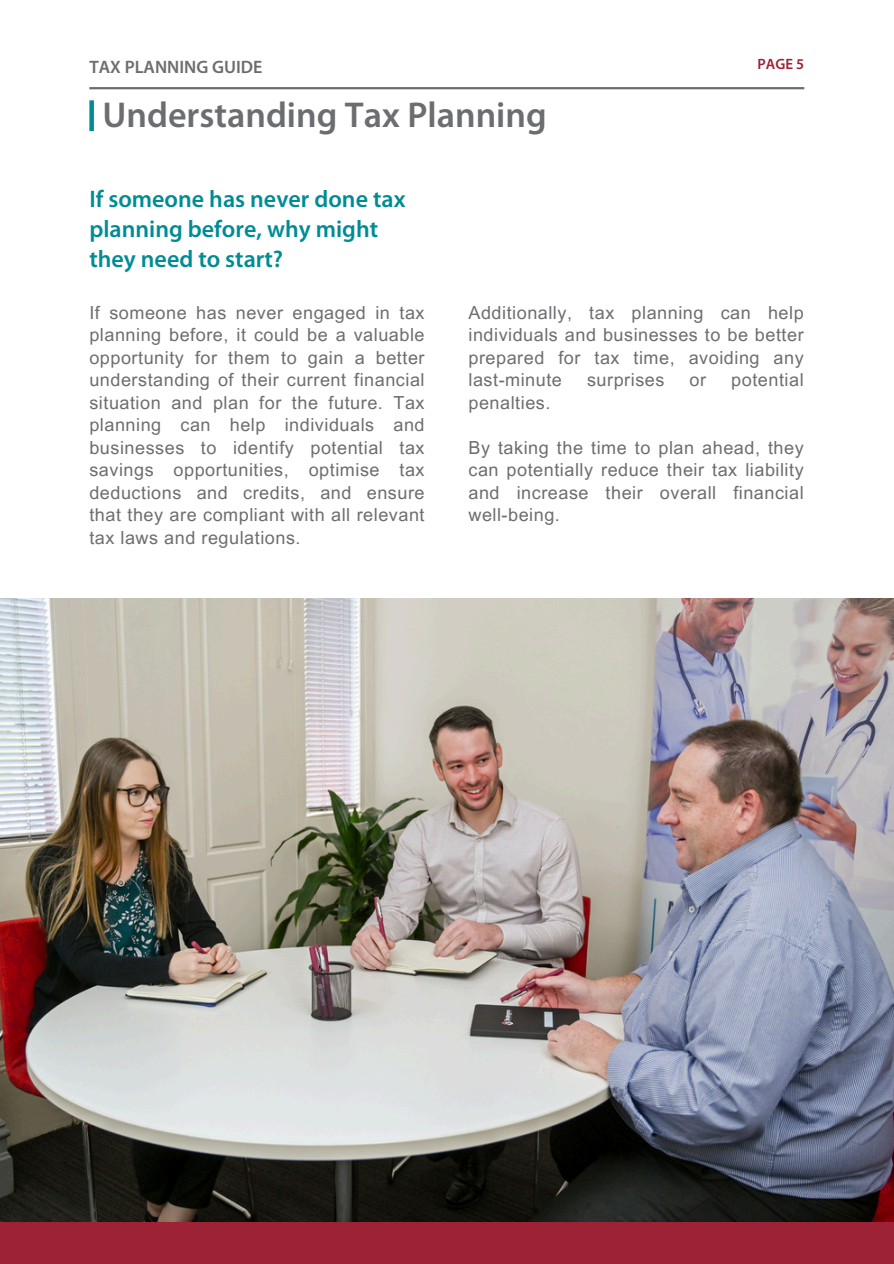
<style>
.page{position:relative;width:894px;height:1264px;background:#fff}
.page>*{position:absolute;margin:0;border:0;box-sizing:border-box;transform-origin:0 0}
.t1{font:600 36px "Myriad Pro";color:#6c6d70}
.t2{font:600 24px/30.3px "Myriad Pro";color:#008c95}
.t3{font:18px/22.5px "Arial MT Pro";letter-spacing:.03em;color:#6c6d70;text-align:justify}
.t4{font:600 18px "Myriad Pro";color:#6c6d70}
.t5{font:600 15px "Myriad Pro";color:#9d2235}
</style>
<div class="page">
<hr style="left:89px;top:87px;width:715px;height:2px;background:#6c6d70">
<div style="left:89px;top:100px;width:5px;height:31px;background:#008c95"></div>
<div style="left:0;top:1221px;width:893px;height:42px;background:#9d2235"></div>
<img style="left:0;top:598px;width:893px;height:623px">
<h4 class="t4" style="left:89px;top:59px;width:174px">TAX PLANNING GUIDE</h4>
<h4 class="t5" style="left:757px;top:57px;width:48px">PAGE 5</h4>
<h4 class="t1" style="left:102px;top:100px;width:445px">Understanding Tax Planning</h4>
<h2 class="t2" style="left:89px;top:185px;width:317px">If someone has never done tax planning before, why might they need to start?</h2>
<h3 class="t3" style="left:89px;top:303px;width:336px">If someone has never engaged in tax planning before, it could be a valuable opportunity for them to gain a better understanding of their current financial situation and plan for the future. Tax planning can help individuals and businesses to identify potential tax savings opportunities, optimise tax deductions and credits, and ensure that they are compliant with all relevant tax laws and regulations.</h3>
<p class="t3" style="left:468px;top:303px;width:336px">Additionally, tax planning can help individuals and businesses to be better prepared for tax time, avoiding any last-minute</p>
<p class="t3" style="left:587px;top:371px;width:79px">surprises</p>
<p class="t3" style="left:689px;top:371px;width:18px">or</p>
<p class="t3" style="left:731px;top:371px;width:74px">potential</p>
<p class="t3" style="left:468px;top:393px;width:83px">penalties.</p>
<h1 class="t3" style="left:468px;top:438px;width:336px">By taking the time to plan ahead, they can potentially reduce their tax liability and increase their overall financial well-being.</h1>
</div>
